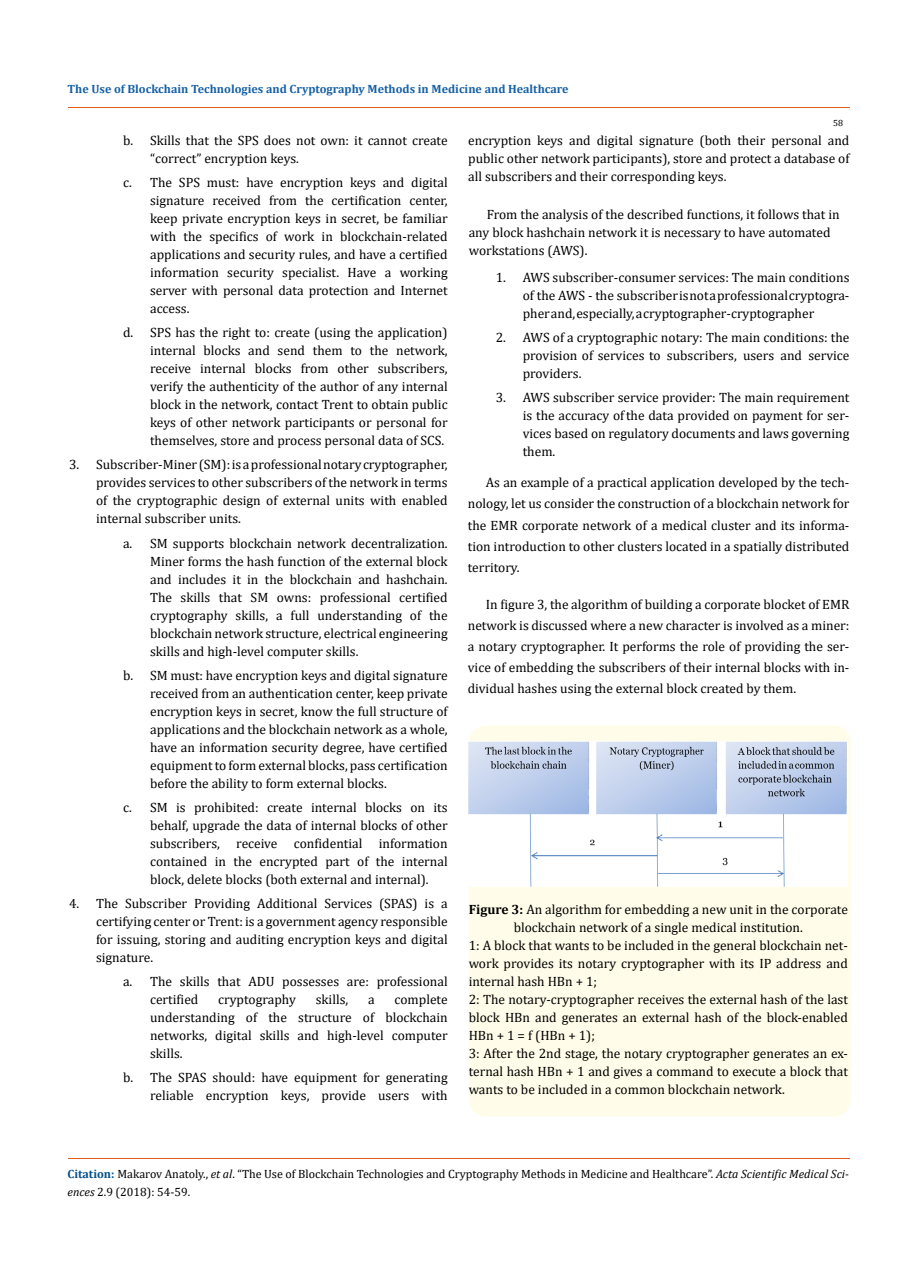
<style>
.page{position:relative;width:917px;height:1262px;background:#fff}
.page>*{position:absolute;margin:0;border:0;box-sizing:border-box;transform-origin:0 0}
.t1{font:13.5px/18px "Cambria";color:#000;text-align:justify}
.t2{font:12px/18px "Cambria";color:#000}
.t3{font:700 12px "Cambria";color:#1560a6}
.t4{font:9px "Cambria";color:#000}
.s1{font-weight:700}
.s2{font-weight:700;color:#035089}
.s3{font-style:italic}
</style>
<div class="page">
<div style="left:468px;top:725px;width:383px;height:391px;background:#fffde9;border-radius:18px"></div>
<img style="left:468px;top:742px;width:380px;height:144px">
<hr style="left:68px;top:108px;width:781px;height:1px;background:#e05d1a">
<hr style="left:68px;top:1158px;width:781px;height:1px;background:#e05d1a">
<p class="t3" style="left:68px;top:81px;width:502px">The Use of Blockchain Technologies and Cryptography Methods in Medicine and Healthcare</p>
<p class="t4" style="left:833px;top:118px;width:11px">58</p>
<p class="t1" style="left:150px;top:132px;width:299px;text-indent:-27px">b. Skills that the SPS does not own: it cannot create “correct” encryption keys.</p>
<p class="t1" style="left:150px;top:174px;width:299px;text-indent:-27px">c. The SPS must: have encryption keys and digital signature received from the certification center, keep private encryption keys in secret, be familiar with the specifics of work in blockchain-related applications and security rules, and have a certified information security specialist. Have a working server with personal data protection and Internet access.</p>
<p class="t1" style="left:150px;top:324px;width:299px;text-indent:-27px">d. SPS has the right to: create (using the application) internal blocks and send them to the network, receive internal blocks from other subscribers, verify the authenticity of the author of any internal block in the network, contact Trent to obtain public keys of other network participants or personal for themselves, store and process personal data of SCS.</p>
<p class="t1" style="left:96px;top:456px;width:353px;text-indent:-27px">3. Subscriber-Miner (SM): is a professional notary cryptographer, provides services to other subscribers of the network in terms of the cryptographic design of external units with enabled internal subscriber units.</p>
<p class="t1" style="left:150px;top:534px;width:299px;text-indent:-27px">a. SM supports blockchain network decentralization.<br>Miner forms the hash function of the external block and includes it in the blockchain and hashchain.<br>The skills that SM owns: professional certified cryptography skills, a full understanding of the blockchain network structure, electrical engineering skills and high-level computer skills.</p>
<p class="t1" style="left:150px;top:666px;width:299px;text-indent:-27px">b. SM must: have encryption keys and digital signature received from an authentication center, keep private encryption keys in secret, know the full structure of applications and the blockchain network as a whole, have an information security degree, have certified equipment to form external blocks, pass certification before the ability to form external blocks.</p>
<p class="t1" style="left:150px;top:798px;width:299px;text-indent:-27px">c. SM is prohibited: create internal blocks on its behalf, upgrade the data of internal blocks of other subscribers, receive confidential information contained in the encrypted part of the internal block, delete blocks (both external and internal).</p>
<p class="t1" style="left:96px;top:894px;width:353px;text-indent:-27px">4. The Subscriber Providing Additional Services (SPAS) is a certifying center or Trent: is a government agency responsible for issuing, storing and auditing encryption keys and digital signature.</p>
<p class="t1" style="left:150px;top:972px;width:299px;text-indent:-27px">a. The skills that ADU possesses are: professional certified</p>
<p class="t1" style="left:150px;top:990px;width:299px;text-indent:244px">complete understanding of the structure of blockchain networks, digital skills and high-level computer skills.</p>
<p class="t1" style="left:123px;top:1068px;width:326px;text-align:right">b. The SPAS should: have equipment for generating reliable encryption keys, provide users with</p>
<p class="t1" style="left:218px;top:990px;width:79px">cryptography</p>
<p class="t1" style="left:316px;top:990px;width:34px">skills,</p>
<p class="t1" style="left:368px;top:990px;width:8px">a</p>
<p class="t1" style="left:468px;top:132px;width:383px">encryption keys and digital signature (both their personal and public other network participants), store and protect a database of all subscribers and their corresponding keys.</p>
<p class="t1" style="left:468px;top:206px;width:372px;text-align:left;text-indent:18px">From the analysis of the described functions, it follows that in any block hashchain network it is necessary to have automated workstations (AWS).</p>
<p class="t1" style="left:522px;top:269px;width:328px;text-indent:-27px">1. AWS subscriber-consumer services: The main conditions of the AWS - the subscriber is not a professional cryptogra&shy;pher and, especially, a cryptographer-cryptographer</p>
<p class="t1" style="left:522px;top:329px;width:328px;text-indent:-27px">2. AWS of a cryptographic notary: The main conditions: the provision of services to subscribers, users and service providers.</p>
<p class="t1" style="left:522px;top:389px;width:328px;text-indent:-27px">3. AWS subscriber service provider: The main requirement is the accuracy of the data provided on payment for ser&shy;vices based on regulatory documents and laws governing them.</p>
<p class="t1" style="left:468px;top:472px;width:383px;line-height:21px;text-indent:18px">As an example of a practical application developed by the tech&shy;nology, let us consider the construction of a blockchain network for the EMR corporate network of a medical cluster and its informa&shy;tion introduction to other clusters located in a spatially distributed territory.</p>
<p class="t1" style="left:468px;top:594px;width:383px;line-height:21px;text-indent:18px">In figure 3, the algorithm of building a corporate blocket of EMR network is discussed where a new character is involved as a miner: a notary cryptographer. It performs the role of providing the ser&shy;vice of embedding the subscribers of their internal blocks with in&shy;dividual hashes using the external block created by them.</p>
<p class="t1" style="left:468px;top:900px;width:381px"><span class="s1">Figure 3:</span> An algorithm for embedding a new unit in the corporate</p>
<p class="t1" style="left:513px;top:918px;width:291px">blockchain network of a single medical institution.</p>
<p class="t1" style="left:468px;top:936px;width:381px">1: A block that wants to be included in the general blockchain net-</p>
<p class="t1" style="left:468px;top:954px;width:381px">work provides its notary cryptographer with its IP address and</p>
<p class="t1" style="left:468px;top:972px;width:130px">internal hash HBn + 1;</p>
<p class="t1" style="left:468px;top:990px;width:381px">2: The notary-cryptographer receives the external hash of the last</p>
<p class="t1" style="left:468px;top:1008px;width:381px">block HBn and generates an external hash of the block-enabled</p>
<p class="t1" style="left:468px;top:1026px;width:128px">HBn + 1 = f (HBn + 1);</p>
<p class="t1" style="left:468px;top:1044px;width:381px">3: After the 2nd stage, the notary cryptographer generates an ex-</p>
<p class="t1" style="left:468px;top:1062px;width:381px">ternal hash HBn + 1 and gives a command to execute a block that</p>
<p class="t1" style="left:468px;top:1080px;width:317px">wants to be included in a common blockchain network.</p>
<p class="t2" style="left:68px;top:1164px;width:783px"><span class="s2">Citation:</span> Makarov Anatoly., <span class="s3">et al</span>. “The Use of Blockchain Technologies and Cryptography Methods in Medicine and Healthcare”. <span class="s3">Acta Scientific Medical Sci&shy;ences</span> 2.9 (2018): 54-59.</p>
</div>
